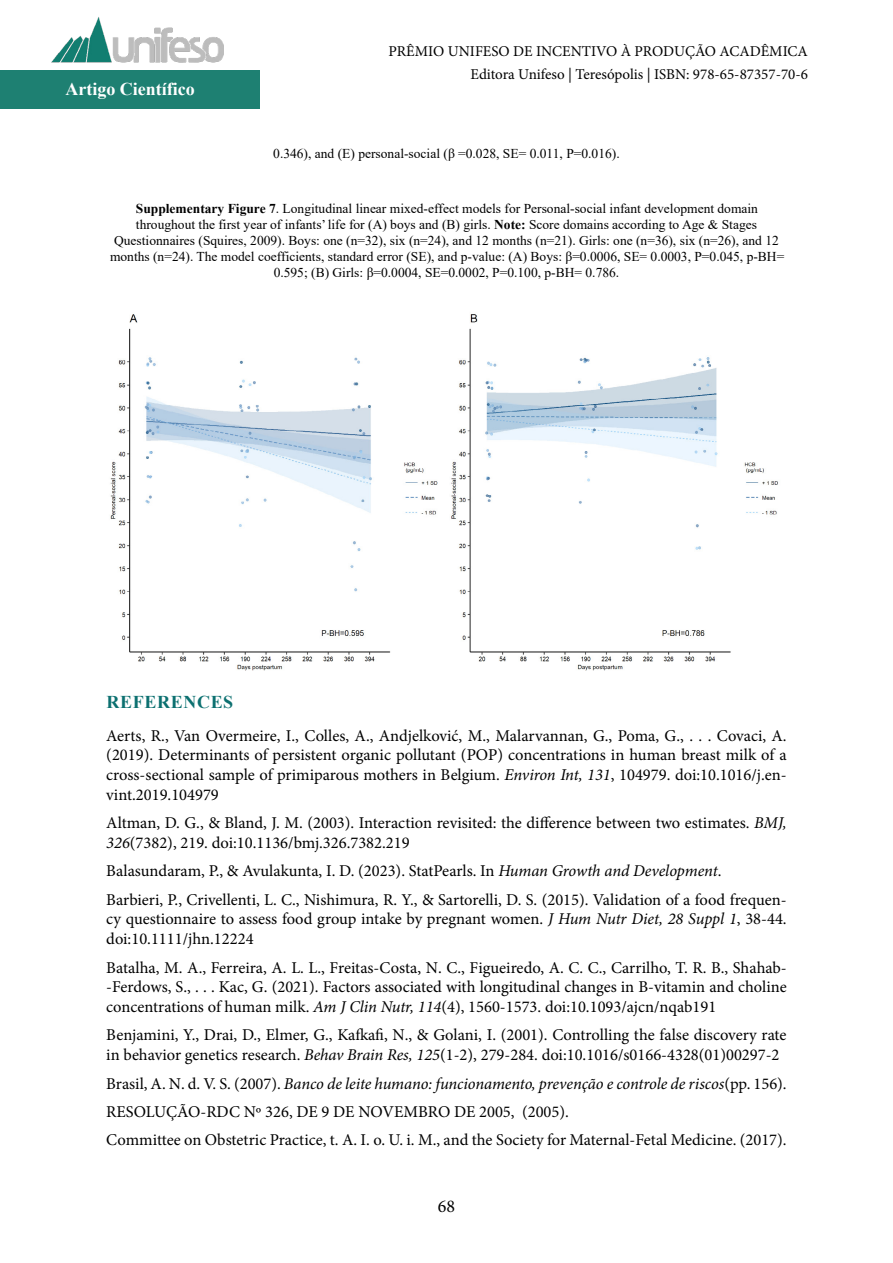
<style>
.page{position:relative;width:893px;height:1263px;background:#fff}
.page>*{position:absolute;margin:0;border:0;box-sizing:border-box;transform-origin:0 0}
.t1{font:700 18px "Times New Roman";color:#fff}
.t2{font:700 18px "Times New Roman";letter-spacing:.035em;color:#0c7070}
.t3{font:18px "Minion Pro";color:#000}
.t4{font:16.5px/19.8px "Minion Pro";color:#000}
.t5{font:15px/22.5px "Minion Pro";color:#000;text-align:right}
.t6{font:13.5px/16.2px "Times New Roman";color:#000;text-align:center}
.s1{font-weight:700}
.s2{font-style:italic}
</style>
<div class="page">
<div style="left:0;top:71px;width:259px;height:38px;background:#1e8072"></div>
<img style="left:51px;top:17px;width:173px;height:54px">
<img style="left:110px;top:314px;width:668px;height:357px">
<p class="t1" style="left:65px;top:76px;width:131px">Artigo Científico</p>
<p class="t5" style="left:389px;top:40px;width:421px">PRÊMIO UNIFESO DE INCENTIVO À PRODUÇÃO ACADÊMICA<br>Editora Unifeso | Teresópolis | ISBN: 978-65-87357-70-6</p>
<p class="t6" style="left:273px;top:145px;width:348px">0.346), and (E) personal-social (β =0.028, SE= 0.011, P=0.016).</p>
<p class="t6" style="left:110px;top:200px;width:676px"><span class="s1">Supplementary Figure 7</span>. Longitudinal linear mixed-effect models for Personal-social infant development domain throughout the first year of infants’ life for (A) boys and (B) girls. <span class="s1">Note:</span> Score domains according to Age &amp; Stages Questionnaires (Squires, 2009). Boys: one (n=32), six (n=24), and 12 months (n=21). Girls: one (n=36), six (n=26), and 12 months (n=24). The model coefficients, standard error (SE), and p-value: (A) Boys: β=0.0006, SE= 0.0003, P=0.045, p-BH= 0.595; (B) Girls: β=0.0004, SE=0.0002, P=0.100, p-BH= 0.786.</p>
<p class="t2" style="left:107px;top:689px;width:128px">REFERENCES</p>
<p class="t4" style="left:106px;top:725px;width:682px;text-align:justify">Aerts, R., Van Overmeire, I., Colles, A., Andjelković, M., Malarvannan, G., Poma, G., . . . Covaci, A. (2019). Determinants of persistent organic pollutant (POP) concentrations in human breast milk of a cross-sectional sample of primiparous mothers in Belgium. <span class="s2">Environ Int, 131</span>, 104979. doi:10.1016/j.en&shy;vint.2019.104979</p>
<p class="t4" style="left:106px;top:813px;width:682px">Altman, D. G., &amp; Bland, J. M. (2003). Interaction revisited: the difference between two estimates. <span class="s2">BMJ,<br>326</span>(7382), 219. doi:10.1136/bmj.326.7382.219</p>
<p class="t4" style="left:106px;top:857px;width:682px;line-height:28.3px">Balasundaram, P., &amp; Avulakunta, I. D. (2023). StatPearls. In <span class="s2">Human Growth and Development</span>.<br>Barbieri, P., Crivellenti, L. C., Nishimura, R. Y., &amp; Sartorelli, D. S. (2015). Validation of a food frequen-</p>
<p class="t4" style="left:106px;top:909px;width:682px">cy questionnaire to assess food group intake by pregnant women. <span class="s2">J Hum Nutr Diet, 28 Suppl 1</span>, 38-44. doi:10.1111/jhn.12224</p>
<p class="t4" style="left:106px;top:957px;width:682px;text-align:justify">Batalha, M. A., Ferreira, A. L. L., Freitas-Costa, N. C., Figueiredo, A. C. C., Carrilho, T. R. B., Shahab--Ferdows, S., . . . Kac, G. (2021). Factors associated with longitudinal changes in B-vitamin and choline concentrations of human milk. <span class="s2">Am J Clin Nutr, 114</span>(4), 1560-1573. doi:10.1093/ajcn/nqab191</p>
<p class="t4" style="left:106px;top:1025px;width:682px">Benjamini, Y., Drai, D., Elmer, G., Kafkafi, N., &amp; Golani, I. (2001). Controlling the false discovery rate in behavior genetics research. <span class="s2">Behav Brain Res, 125</span>(1-2), 279-284. doi:10.1016/s0166-4328(01)00297-2</p>
<p class="t4" style="left:106px;top:1069px;width:682px;line-height:28.3px">Brasil, A. N. d. V. S. (2007). <span class="s2">Banco de leite humano: funcionamento, prevenção e controle de riscos</span>(pp. 156).<br>RESOLUÇÃO-RDC Nº 326, DE 9 DE NOVEMBRO DE 2005, (2005).<br>Committee on Obstetric Practice, t. A. I. o. U. i. M., and the Society for Maternal-Fetal Medicine. (2017).</p>
<p class="t3" style="left:438px;top:1194px;width:19px">68</p>
</div>
